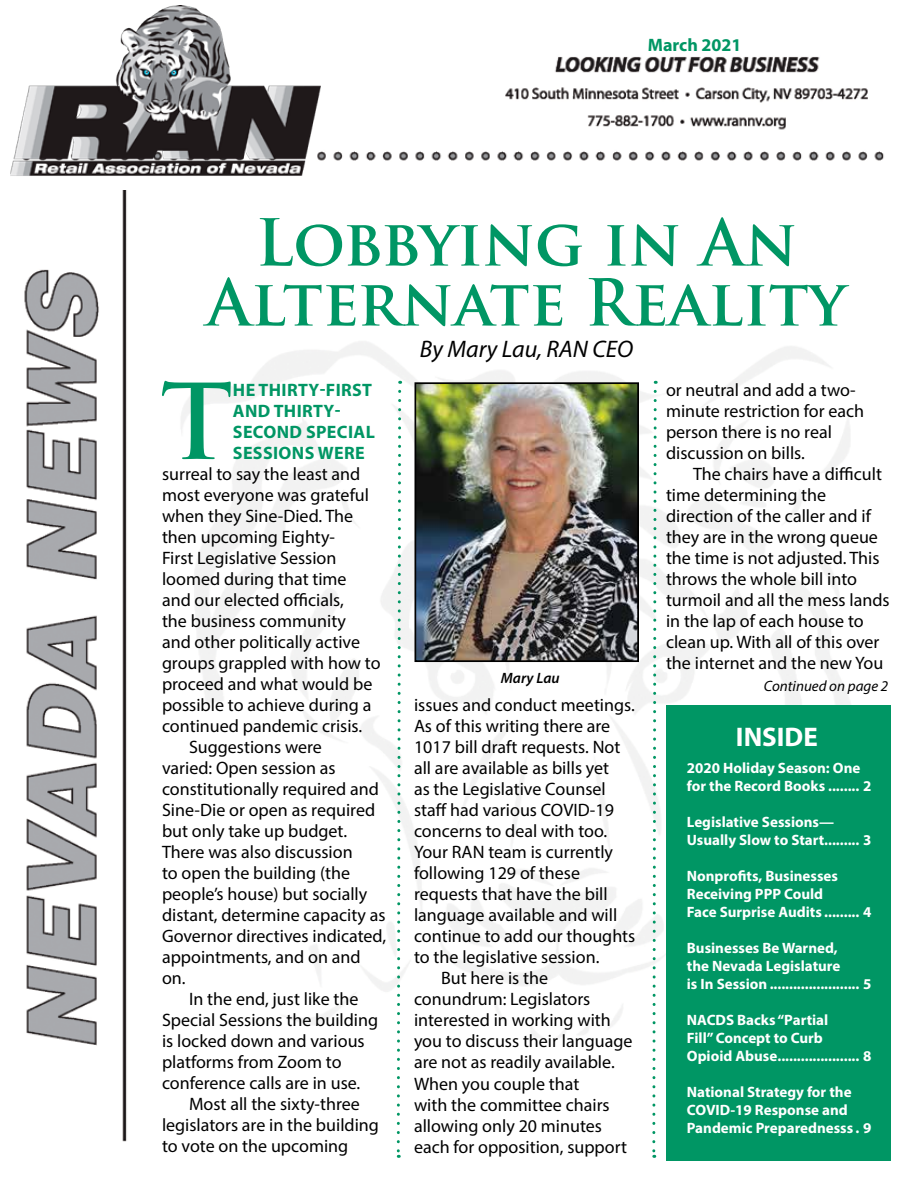
<style>
.page{position:relative;width:918px;height:1188px;background:#fff}
.page>*{position:absolute;margin:0;border:0;box-sizing:border-box;transform-origin:0 0}
.t1{font:700 101.7px "Trajan Pro";color:#009664}
.t2{font:700 63px/60px "Trajan Pro";color:#009664;text-align:center}
.t3{font:700 27px "Myriad Pro";color:#fff}
.t4{font:italic 24px "Myriad Pro";color:#000}
.t5{font:18px/21px "Myriad Pro";color:#000}
.t6{font:700 18px/21px "Myriad Pro";letter-spacing:.02em;color:#009664}
.t7{font:700 18px "Myriad Pro";color:#009664}
.t8{font:700 15px/18px "Myriad Pro";color:#fff}
.t9{font:italic 15px "Myriad Pro";color:#000}
.t10{font:italic 600 15px "Myriad Pro";color:#000}
</style>
<div class="page">
<img style="left:24px;top:57px;width:860px;height:1085px">
<div style="left:18px;top:0;width:463px;height:140px;background:#fff"></div>
<img style="left:11px;top:5px;width:320px;height:172px">
<div style="left:114px;top:180px;width:19px;height:9px;background:#fff"></div>
<div style="left:666px;top:705px;width:225px;height:456px;background:#009664"></div>
<svg style="left:395px;top:381px;width:8px;height:777px"></svg>
<svg style="left:651px;top:381px;width:7px;height:777px"></svg>
<img style="left:418px;top:385px;width:218px;height:274px">
<div style="left:415px;top:382px;width:224px;height:280px;border:2px solid #000"></div>
<p class="t7" style="left:648px;top:33px;width:95px">March 2021</p>
<h2 class="t2" style="left:207px;top:213px;width:641px">Lobbying in An<br>Alternate Reality</h2>
<h3 class="t4" style="left:420px;top:334px;width:215px">By Mary Lau, RAN CEO</h3>
<h1 class="t1" style="left:161px;top:359px;width:74px">T</h1>
<p class="t6" style="left:233px;top:379px;width:143px">HE THIRTY-FIRST<br>AND THIRTY-<br>SECOND SPECIAL<br>SESSIONS WERE</p>
<p class="t5" style="left:162px;top:463px;width:200px">surreal to say the least and</p>
<p class="t5" style="left:162px;top:484px;width:209px">most everyone was grateful</p>
<p class="t5" style="left:162px;top:505px;width:193px">when they Sine-Died. The</p>
<p class="t5" style="left:162px;top:526px;width:174px">then upcoming Eighty-</p>
<p class="t5" style="left:162px;top:547px;width:176px">First Legislative Session</p>
<p class="t5" style="left:162px;top:568px;width:186px">loomed during that time</p>
<p class="t5" style="left:162px;top:589px;width:183px">and our elected officials,</p>
<p class="t5" style="left:162px;top:610px;width:185px">the business community</p>
<p class="t5" style="left:162px;top:631px;width:200px">and other politically active</p>
<p class="t5" style="left:162px;top:652px;width:220px">groups grappled with how to</p>
<p class="t5" style="left:162px;top:673px;width:212px">proceed and what would be</p>
<p class="t5" style="left:162px;top:694px;width:211px">possible to achieve during a</p>
<p class="t5" style="left:162px;top:715px;width:202px">continued pandemic crisis.</p>
<p class="t5" style="left:189px;top:736px;width:134px">Suggestions were</p>
<p class="t5" style="left:162px;top:757px;width:175px">varied: Open session as</p>
<p class="t5" style="left:162px;top:778px;width:219px">constitutionally required and</p>
<p class="t5" style="left:162px;top:799px;width:215px">Sine-Die or open as required</p>
<p class="t5" style="left:162px;top:820px;width:187px">but only take up budget.</p>
<p class="t5" style="left:162px;top:841px;width:192px">There was also discussion</p>
<p class="t5" style="left:162px;top:862px;width:190px">to open the building (the</p>
<p class="t5" style="left:162px;top:883px;width:207px">people’s house) but socially</p>
<p class="t5" style="left:162px;top:904px;width:225px">distant, determine capacity as</p>
<p class="t5" style="left:162px;top:925px;width:226px">Governor directives indicated,</p>
<p class="t5" style="left:162px;top:946px;width:200px">appointments, and on and</p>
<p class="t5" style="left:162px;top:967px;width:25px">on.</p>
<p class="t5" style="left:189px;top:988px;width:171px">In the end, just like the</p>
<p class="t5" style="left:162px;top:1009px;width:218px">Special Sessions the building</p>
<p class="t5" style="left:162px;top:1030px;width:204px">is locked down and various</p>
<p class="t5" style="left:162px;top:1051px;width:181px">platforms from Zoom to</p>
<p class="t5" style="left:162px;top:1072px;width:200px">conference calls are in use.</p>
<p class="t5" style="left:189px;top:1093px;width:172px">Most all the sixty-three</p>
<p class="t5" style="left:162px;top:1114px;width:219px">legislators are in the building</p>
<p class="t5" style="left:162px;top:1135px;width:188px">to vote on the upcoming</p>
<p class="t10" style="left:501px;top:668px;width:60px">Mary Lau</p>
<p class="t5" style="left:414px;top:695px;width:222px">issues and conduct meetings.</p>
<p class="t5" style="left:414px;top:716px;width:198px">As of this writing there are</p>
<p class="t5" style="left:414px;top:737px;width:208px">1017 bill draft requests. Not</p>
<p class="t5" style="left:414px;top:758px;width:197px">all are available as bills yet</p>
<p class="t5" style="left:414px;top:779px;width:193px">as the Legislative Counsel</p>
<p class="t5" style="left:414px;top:800px;width:201px">staff had various COVID-19</p>
<p class="t5" style="left:414px;top:821px;width:195px">concerns to deal with too.</p>
<p class="t5" style="left:414px;top:842px;width:201px">Your RAN team is currently</p>
<p class="t5" style="left:414px;top:863px;width:168px">following 129 of these</p>
<p class="t5" style="left:414px;top:884px;width:195px">requests that have the bill</p>
<p class="t5" style="left:414px;top:905px;width:205px">language available and will</p>
<p class="t5" style="left:414px;top:926px;width:223px">continue to add our thoughts</p>
<p class="t5" style="left:414px;top:947px;width:187px">to the legislative session.</p>
<p class="t5" style="left:441px;top:968px;width:109px">But here is the</p>
<p class="t5" style="left:414px;top:989px;width:178px">conundrum: Legislators</p>
<p class="t5" style="left:414px;top:1010px;width:198px">interested in working with</p>
<p class="t5" style="left:414px;top:1031px;width:220px">you to discuss their language</p>
<p class="t5" style="left:414px;top:1052px;width:202px">are not as readily available.</p>
<p class="t5" style="left:414px;top:1073px;width:167px">When you couple that</p>
<p class="t5" style="left:414px;top:1094px;width:197px">with the committee chairs</p>
<p class="t5" style="left:414px;top:1115px;width:190px">allowing only 20 minutes</p>
<p class="t5" style="left:414px;top:1136px;width:215px">each for opposition, support</p>
<p class="t5" style="left:666px;top:379px;width:200px">or neutral and add a two&shy;minute restriction for each person there is no real discussion on bills.</p>
<p class="t5" style="left:666px;top:463px;width:225px;text-indent:27px">The chairs have a difficult time determining the direction of the caller and if they are in the wrong queue the time is not adjusted. This throws the whole bill into turmoil and all the mess lands in the lap of each house to clean up. With all of this over the internet and the new You</p>
<p class="t9" style="left:764px;top:677px;width:126px">Continued on page 2</p>
<h3 class="t3" style="left:736px;top:719px;width:83px">INSIDE</h3>
<p class="t8" style="left:687px;top:758px;width:186px">2020 Holiday Season: One for the Record Books ........ 2</p>
<p class="t8" style="left:687px;top:812px;width:186px">Legislative Sessions—<br>Usually Slow to Start......... 3</p>
<p class="t8" style="left:687px;top:866px;width:186px">Nonprofits, Businesses<br>Receiving PPP Could<br>Face Surprise Audits ......... 4</p>
<p class="t8" style="left:687px;top:938px;width:186px">Businesses Be Warned,<br>the Nevada Legislature<br>is In Session ....................... 5</p>
<p class="t8" style="left:687px;top:1010px;width:186px">NACDS Backs “Partial<br>Fill” Concept to Curb<br>Opioid Abuse..................... 8</p>
<p class="t8" style="left:687px;top:1082px;width:186px">National Strategy for the<br>COVID-19 Response and<br>Pandemic Preparednesss . 9</p>
</div>
